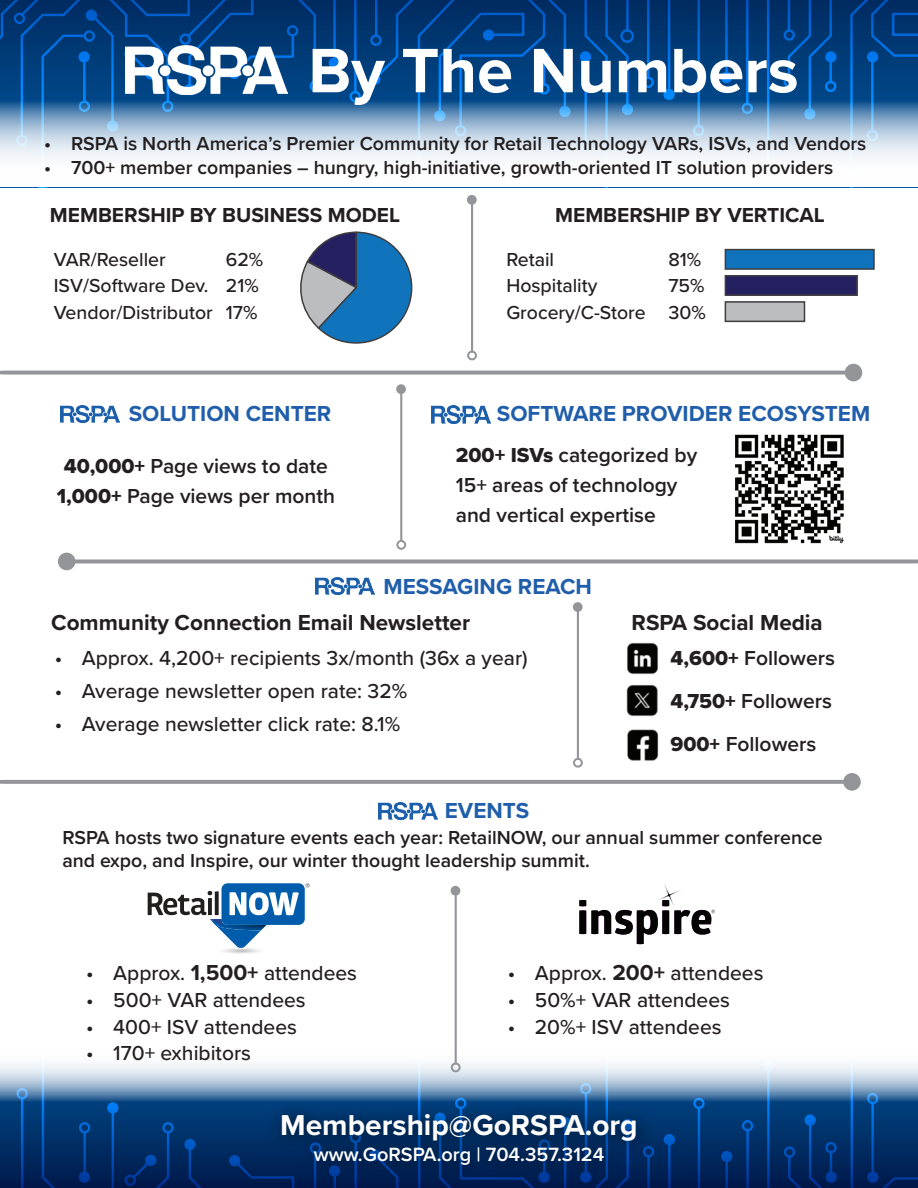
<style>
.page{position:relative;width:918px;height:1188px;background:#fff}
.page>*{position:absolute;margin:0;border:0;box-sizing:border-box;transform-origin:0 0}
.t1{font:700 65.1px "Proxima Nova";color:#fff}
.t2{font:700 29.85px "Proxima Nova";color:#fff}
.t3{font:700 22.5px "Proxima Nova";color:#205eab}
.t4{font:700 22.5px "Proxima Nova";color:#231f20}
.t5{font:500 21px "Proxima Nova";color:#231f20}
.t6{font:600 21px/29.7px "Proxima Nova";color:#231f20}
.t7{font:700 21px "Proxima Nova";color:#231f20}
.t8{font:600 19.95px "Proxima Nova";color:#fff}
.t9{font:600 19.5px/23.4px "Proxima Nova";color:#231f20}
.t10{font:500 19.5px/26.4px "Proxima Nova";color:#231f20}
.s1{font-family:"Proxima Nova Extrabld";font-weight:400}
.s2{font-weight:700;font-size:22.5px}
</style>
<div class="page">
<svg style="left:663px;top:89px;width:12px;height:11px"></svg>
<div style="left:721px;top:72px;width:11px;height:11px;background:#0082fe;border-radius:50%"></div>
<svg style="left:0;top:0;width:670px;height:100px;background:#003e7f"></svg>
<svg style="left:691px;top:0;width:37px;height:100px;background:#004083"></svg>
<svg style="left:742px;top:0;width:176px;height:100px;background:#003f82"></svg>
<svg style="left:0;top:100px;width:918px;height:59px;background:#9dbad5"></svg>
<img style="left:125px;top:46px;width:162px;height:48px">
<svg style="left:671px;top:1101px;width:71px;height:87px;background:#002d64"></svg>
<div style="left:664px;top:1134px;width:11px;height:11px;background:#0060ce;border-radius:50%"></div>
<div style="left:721px;top:1151px;width:11px;height:11px;background:#0050ba;border-radius:50%"></div>
<svg style="left:692px;top:1101px;width:36px;height:87px;background:#00316f"></svg>
<svg style="left:742px;top:1101px;width:176px;height:87px;background:#00316d"></svg>
<svg style="left:454px;top:1044px;width:464px;height:57px"></svg>
<img style="left:626px;top:684px;width:32px;height:33px">
<img style="left:627px;top:729px;width:32px;height:32px">
<img style="left:627px;top:642px;width:32px;height:33px">
<div style="left:845px;top:364px;width:17px;height:17px;background:#939598;border-radius:50%"></div>
<svg style="left:0;top:371px;width:845px;height:4px;background:#9ea0a3"></svg>
<div style="left:843px;top:773px;width:18px;height:18px;background:#939598;border-radius:50%"></div>
<svg style="left:0;top:780px;width:843px;height:4px;background:#97999c"></svg>
<div style="left:58px;top:553px;width:18px;height:17px;background:#939598;border-radius:50%"></div>
<svg style="left:75px;top:559px;width:843px;height:4px;background:#a0a1a4"></svg>
<img style="left:61px;top:405px;width:59px;height:18px">
<img style="left:378px;top:802px;width:59px;height:18px">
<img style="left:432px;top:406px;width:59px;height:17px">
<div style="left:396px;top:384px;width:10px;height:10px;background:#939598;border-radius:50%"></div>
<hr style="left:400px;top:388px;width:2px;height:154px;background:#939598">
<svg style="left:396px;top:540px;width:10px;height:10px"></svg>
<div style="left:451px;top:886px;width:9px;height:10px;background:#939598;border-radius:50%"></div>
<hr style="left:455px;top:895px;width:2px;height:170px;background:#939598">
<svg style="left:0;top:1047px;width:671px;height:141px"></svg>
<img style="left:259px;top:1089px;width:403px;height:99px">
<svg style="left:579px;top:884px;width:136px;height:60px"></svg>
<svg style="left:207px;top:945px;width:68px;height:11px"></svg>
<svg style="left:148px;top:883px;width:162px;height:66px"></svg>
<div style="left:573px;top:602px;width:10px;height:10px;background:#939598;border-radius:50%"></div>
<hr style="left:577px;top:606px;width:2px;height:154px;background:#939598">
<svg style="left:573px;top:758px;width:10px;height:10px"></svg>
<div style="left:467px;top:195px;width:10px;height:10px;background:#939598;border-radius:50%"></div>
<hr style="left:471px;top:199px;width:2px;height:154px;background:#939598">
<svg style="left:467px;top:351px;width:10px;height:9px"></svg>
<div style="left:725px;top:249px;width:150px;height:21px;background:#1074bc;border:2px solid #3e3e3f"></div>
<div style="left:725px;top:275px;width:133px;height:21px;background:#252161;border:2px solid #3e3e3f"></div>
<div style="left:725px;top:301px;width:80px;height:21px;background:#bcbdc0;border:2px solid #3e3e3f"></div>
<img style="left:735px;top:434px;width:109px;height:110px">
<img style="left:315px;top:577px;width:59px;height:18px">
<svg style="left:300px;top:231px;width:113px;height:113px"></svg>
<h1 class="t1" style="left:308px;top:22px;width:492px">By The Numbers</h1>
<p class="t9" style="left:44px;top:132px;width:824px">• RSPA is North America’s Premier Community for Retail Technology VARs, ISVs, and Vendors</p>
<p class="t9" style="left:44px;top:155px;width:791px">• 700+ member companies – hungry, high-initiative, growth-oriented IT solution providers</p>
<p class="t7" style="left:50px;top:199px;width:352px">MEMBERSHIP BY BUSINESS MODEL</p>
<p class="t7" style="left:555px;top:199px;width:271px">MEMBERSHIP BY VERTICAL</p>
<p class="t10" style="left:54px;top:245px;width:114px">VAR/Reseller</p>
<p class="t10" style="left:54px;top:245px;width:211px;text-indent:172px">62%<br>ISV/Software Dev. 21%<br>Vendor/Distributor 17%</p>
<p class="t10" style="left:506px;top:245px;width:49px">Retail</p>
<p class="t10" style="left:668px;top:245px;width:34px">81%</p>
<p class="t10" style="left:506px;top:272px;width:93px">Hospitality</p>
<p class="t10" style="left:506px;top:272px;width:201px;text-align:right">75%<br>Grocery/C-Store 30%</p>
<p class="t3" style="left:129px;top:397px;width:204px">SOLUTION CENTER</p>
<p class="t6" style="left:57px;top:451px;width:280px;text-align:center"><span class="s1">40,000+</span> Page views to date<br><span class="s1">1,000+</span> Page views per month</p>
<p class="t3" style="left:497px;top:397px;width:375px">SOFTWARE PROVIDER ECOSYSTEM</p>
<p class="t6" style="left:456px;top:440px;width:243px"><span class="s1">200+ ISVs</span> categorized by<br>15+ areas of technology and vertical expertise</p>
<p class="t3" style="left:383px;top:569px;width:210px">MESSAGING REACH</p>
<p class="t4" style="left:51px;top:606px;width:420px">Community Connection Email Newsletter</p>
<p class="t4" style="left:632px;top:606px;width:193px">RSPA Social Media</p>
<p class="t6" style="left:670px;top:635px;width:166px;line-height:43.2px"><span class="s1">4,600+</span> Followers<br><span class="s1">4,750+</span> Followers<br><span class="s1">900+</span> Followers</p>
<p class="t5" style="left:55px;top:643px;width:474px">• Approx. 4,200+ recipients 3x/month (36x a year)</p>
<p class="t5" style="left:55px;top:675px;width:354px">• Average newsletter open rate: 32%</p>
<p class="t5" style="left:55px;top:708px;width:347px">• Average newsletter click rate: 8.1%</p>
<p class="t3" style="left:445px;top:794px;width:86px">EVENTS</p>
<p class="t9" style="left:62px;top:825px;width:762px">RSPA hosts two signature events each year: RetailNOW, our annual summer conference and expo, and Inspire, our winter thought leadership summit.</p>
<p class="t5" style="left:86px;top:958px;width:272px">• Approx. <span class="s2">1,500+</span> attendees</p>
<p class="t5" style="left:86px;top:984px;width:221px">• 500+ VAR attendees</p>
<p class="t5" style="left:86px;top:1011px;width:212px">• 400+ ISV attendees</p>
<p class="t5" style="left:86px;top:1038px;width:166px">• 170+ exhibitors</p>
<p class="t5" style="left:508px;top:958px;width:257px">• Approx. <span class="s2">200+</span> attendees</p>
<p class="t5" style="left:508px;top:984px;width:224px">• 50%+ VAR attendees</p>
<p class="t5" style="left:508px;top:1011px;width:215px">• 20%+ ISV attendees</p>
<h2 class="t2" style="left:280px;top:1103px;width:359px">Membership@GoRSPA.org</h2>
<p class="t8" style="left:314px;top:1139px;width:292px">www.GoRSPA.org | 704.357.3124</p>
</div>
